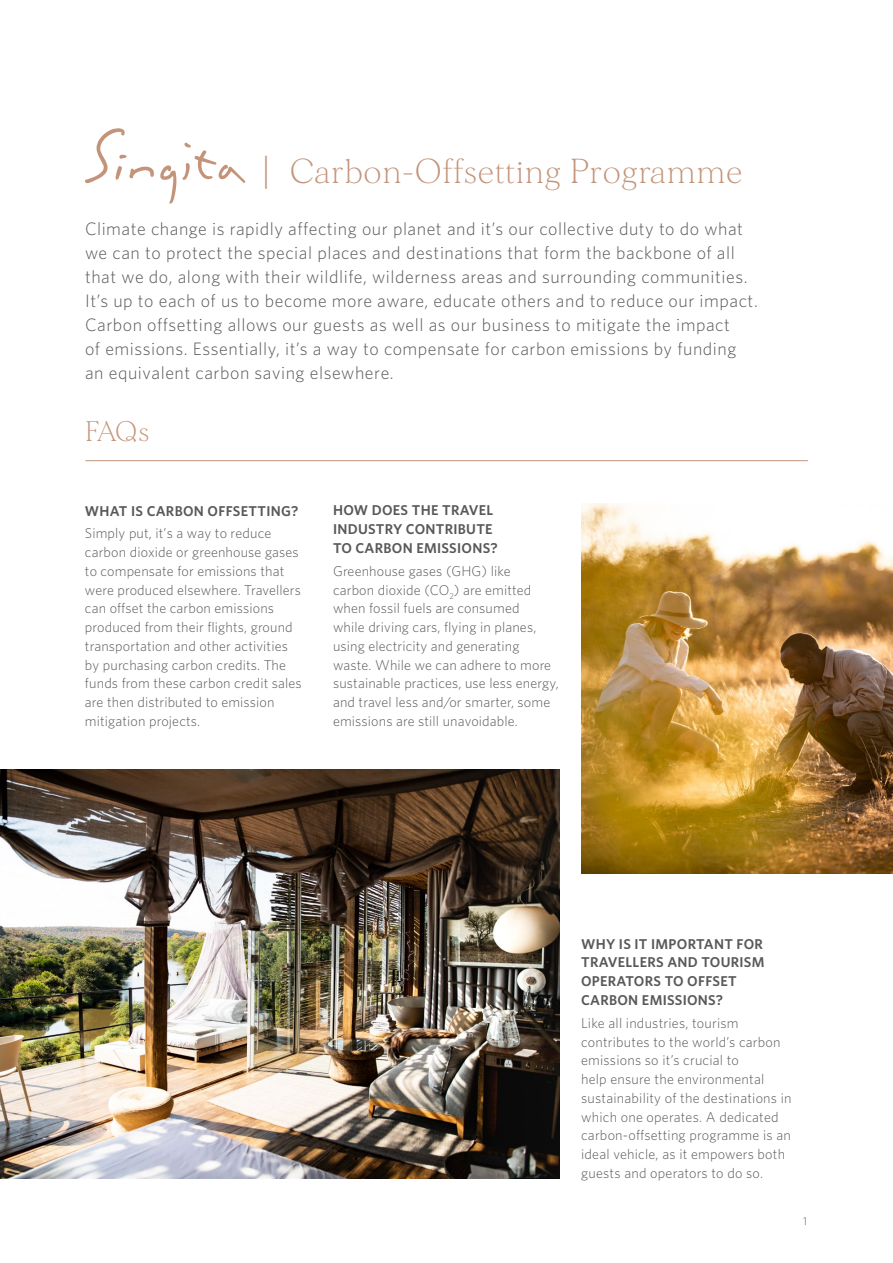
<style>
.page{position:relative;width:893px;height:1263px;background:#fff}
.page>*{position:absolute;margin:0;border:0;box-sizing:border-box;transform-origin:0 0}
.t1{font:200 33px "Morion";letter-spacing:.02em;color:#c3947a}
.t2{font:200 27px "Morion";color:#c3947a}
.t3{font:300 18px/24px "Whitney";letter-spacing:.03em;color:#575a58}
.t4{font:300 14.25px/18.8px "Whitney";letter-spacing:.01em;color:#575a58}
.t5{font:600 14.25px/18.8px "Whitney";letter-spacing:.02em;color:#575a58}
.t6{font:300 11.25px "Whitney";color:#575a58}
</style>
<div class="page">
<svg style="left:160px;top:143px;width:85px;height:61px"></svg>
<svg style="left:85px;top:128px;width:69px;height:55px"></svg>
<hr style="left:86px;top:460px;width:721px;height:1px;background:#c3947a">
<img style="left:0;top:770px;width:560px;height:408px">
<img style="left:581px;top:504px;width:312px;height:370px">
<h1 class="t1" style="left:262px;top:153px;width:482px">| Carbon-Offsetting Programme</h1>
<p class="t3" style="left:85px;top:216px;width:674px">Climate change is rapidly affecting our planet and it’s our collective duty to do what we can to protect the special places and destinations that form the backbone of all that we do, along with their wildlife, wilderness areas and surrounding communities.<br>It’s up to each of us to become more aware, educate others and to reduce our impact.<br>Carbon offsetting allows our guests as well as our business to mitigate the impact<br>of emissions. Essentially, it’s a way to compensate for carbon emissions by funding an equivalent carbon saving elsewhere.</p>
<h2 class="t2" style="left:85px;top:416px;width:66px">FAQs</h2>
<p class="t5" style="left:85px;top:501px;width:215px">WHAT IS CARBON OFFSETTING?</p>
<p class="t4" style="left:85px;top:524px;width:218px">Simply put, it’s a way to reduce carbon dioxide or greenhouse gases to compensate for emissions that were produced elsewhere. Travellers can offset the carbon emissions produced from their flights, ground transportation and other activities by purchasing carbon credits. The funds from these carbon credit sales are then distributed to emission mitigation projects.</p>
<p class="t5" style="left:333px;top:501px;width:166px">HOW DOES THE TRAVEL<br>INDUSTRY CONTRIBUTE<br>TO CARBON EMISSIONS?</p>
<p class="t4" style="left:333px;top:561px;width:227px">Greenhouse gases (GHG) like<br>carbon dioxide (CO<sub>2</sub>) are emitted when fossil fuels are consumed<br>while driving cars, flying in planes, using electricity and generating waste. While we can adhere to more sustainable practices, use less energy, and travel less and/or smarter, some emissions are still unavoidable.</p>
<p class="t5" style="left:581px;top:934px;width:185px">WHY IS IT IMPORTANT FOR<br>TRAVELLERS AND TOURISM<br>OPERATORS TO OFFSET<br>CARBON EMISSIONS?</p>
<p class="t4" style="left:581px;top:1013px;width:212px">Like all industries, tourism contributes to the world’s carbon emissions so it’s crucial to<br>help ensure the environmental sustainability of the destinations in which one operates. A dedicated carbon-offsetting programme is an ideal vehicle, as it empowers both guests and operators to do so.</p>
<p class="t6" style="left:803px;top:1213px;width:5px">1</p>
</div>
